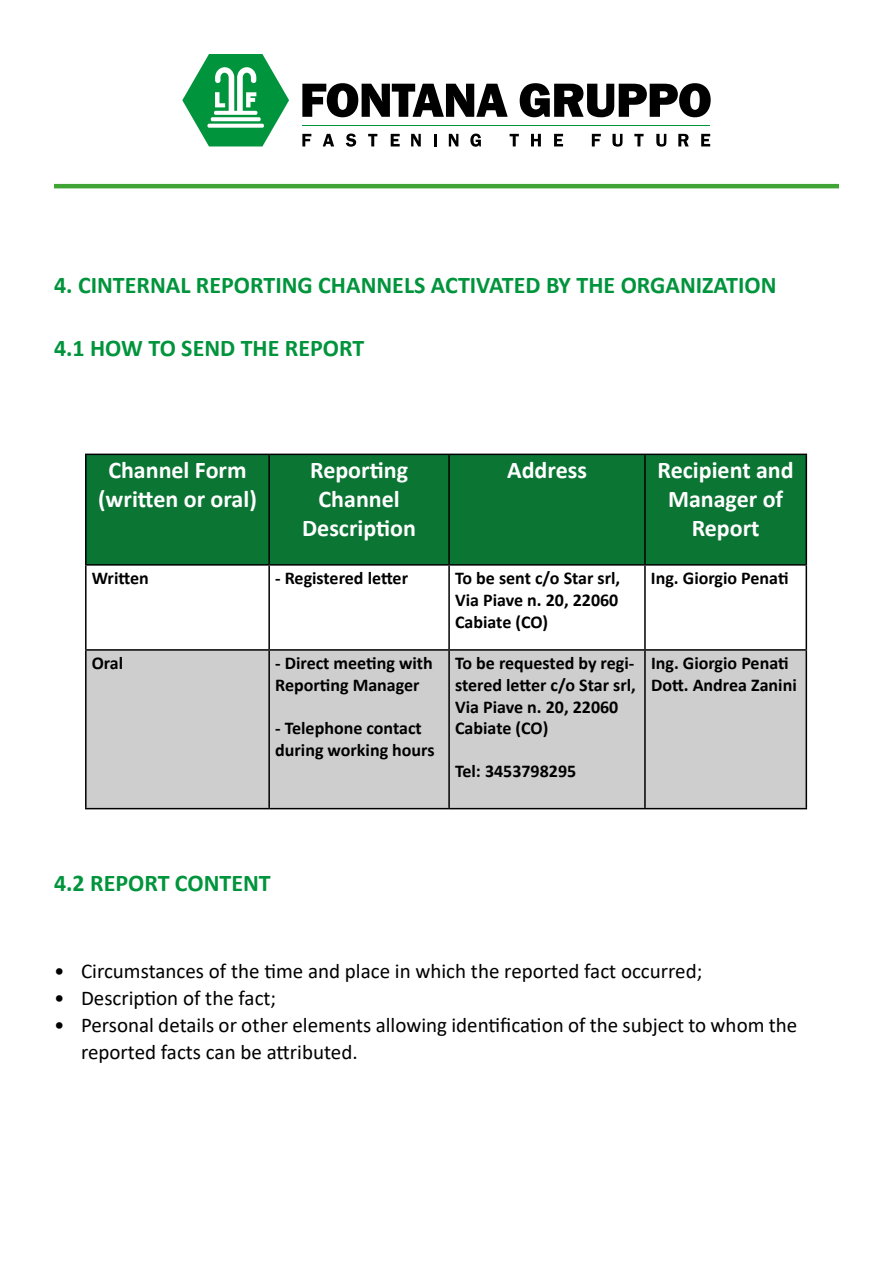
<style>
.page{position:relative;width:893px;height:1263px;background:#fff}
.page>*{position:absolute;margin:0;border:0;box-sizing:border-box;transform-origin:0 0}
.t1{font:700 24px "Calibri";color:#00943c}
.t2{font:700 24px/28.8px "Calibri";color:#fff;text-align:center}
.t3{font:21px/27px "Calibri";color:#000}
.t4{font:700 18px/21.6px "Calibri";color:#000}
</style>
<div class="page">
<hr style="left:54px;top:184px;width:785px;height:4px;background:#3fa535">
<svg style="left:182px;top:54px;width:107px;height:92px"></svg>
<svg style="left:302px;top:83px;width:206px;height:34px"></svg>
<svg style="left:520px;top:83px;width:191px;height:34px"></svg>
<hr style="left:302px;top:125px;width:408px;height:1px;background:#00943c">
<svg style="left:302px;top:134px;width:9px;height:12px"></svg>
<svg style="left:323px;top:134px;width:11px;height:12px"></svg>
<svg style="left:346px;top:134px;width:10px;height:13px"></svg>
<svg style="left:368px;top:134px;width:9px;height:12px"></svg>
<svg style="left:391px;top:134px;width:9px;height:12px"></svg>
<svg style="left:411px;top:134px;width:10px;height:12px"></svg>
<svg style="left:434px;top:134px;width:3px;height:12px"></svg>
<svg style="left:449px;top:134px;width:9px;height:12px"></svg>
<svg style="left:470px;top:134px;width:11px;height:13px"></svg>
<svg style="left:510px;top:134px;width:9px;height:12px"></svg>
<svg style="left:531px;top:134px;width:10px;height:12px"></svg>
<svg style="left:554px;top:134px;width:9px;height:12px"></svg>
<svg style="left:592px;top:134px;width:9px;height:12px"></svg>
<svg style="left:612px;top:134px;width:10px;height:13px"></svg>
<svg style="left:634px;top:134px;width:10px;height:12px"></svg>
<svg style="left:656px;top:134px;width:10px;height:13px"></svg>
<svg style="left:678px;top:134px;width:11px;height:12px"></svg>
<svg style="left:701px;top:134px;width:9px;height:12px"></svg>
<div style="left:86px;top:454px;width:183px;height:111px;background:#0b7534"></div>
<div style="left:270px;top:455px;width:536px;height:109px;background:#0b7534"></div>
<div style="left:87px;top:651px;width:719px;height:157px;background:#cecece"></div>
<hr style="left:269px;top:454px;width:180px;height:1px;background:#000">
<hr style="left:449px;top:454px;width:196px;height:1px;background:#000">
<hr style="left:448px;top:455px;width:2px;height:109px;background:#000">
<hr style="left:645px;top:454px;width:162px;height:1px;background:#000">
<hr style="left:644px;top:455px;width:2px;height:109px;background:#000">
<hr style="left:806px;top:455px;width:1px;height:109px;background:#000">
<hr style="left:85px;top:566px;width:2px;height:83px;background:#000">
<hr style="left:269px;top:564px;width:180px;height:2px;background:#000">
<hr style="left:268px;top:566px;width:2px;height:83px;background:#000">
<hr style="left:449px;top:564px;width:196px;height:2px;background:#000">
<hr style="left:448px;top:566px;width:2px;height:83px;background:#000">
<hr style="left:645px;top:564px;width:162px;height:2px;background:#000">
<hr style="left:644px;top:566px;width:2px;height:83px;background:#000">
<hr style="left:806px;top:566px;width:1px;height:83px;background:#000">
<hr style="left:85px;top:649px;width:184px;height:2px;background:#000">
<hr style="left:85px;top:651px;width:2px;height:157px;background:#000">
<hr style="left:269px;top:649px;width:180px;height:2px;background:#000">
<hr style="left:268px;top:651px;width:2px;height:157px;background:#000">
<hr style="left:449px;top:649px;width:196px;height:2px;background:#000">
<hr style="left:448px;top:651px;width:2px;height:157px;background:#000">
<hr style="left:645px;top:649px;width:162px;height:2px;background:#000">
<hr style="left:644px;top:651px;width:2px;height:157px;background:#000">
<hr style="left:806px;top:651px;width:1px;height:157px;background:#000">
<hr style="left:85px;top:808px;width:184px;height:1px;background:#000">
<hr style="left:269px;top:808px;width:180px;height:1px;background:#000">
<hr style="left:449px;top:808px;width:196px;height:1px;background:#000">
<hr style="left:645px;top:808px;width:162px;height:1px;background:#000">
<hr style="left:85px;top:454px;width:184px;height:1px;background:#000">
<hr style="left:85px;top:455px;width:2px;height:109px;background:#000">
<hr style="left:268px;top:455px;width:2px;height:109px;background:#000">
<hr style="left:85px;top:564px;width:184px;height:2px;background:#000">
<h1 class="t1" style="left:54px;top:268px;width:724px">4. CINTERNAL REPORTING CHANNELS ACTIVATED BY THE ORGANIZATION</h1>
<h1 class="t1" style="left:54px;top:331px;width:312px">4.1 HOW TO SEND THE REPORT</h1>
<h1 class="t2" style="left:98px;top:456px;width:160px">Channel Form (written or oral)</h1>
<h1 class="t2" style="left:302px;top:456px;width:115px">Reporting<br>Channel<br>Description</h1>
<h1 class="t2" style="left:507px;top:456px;width:81px">Address</h1>
<h1 class="t2" style="left:658px;top:456px;width:138px">Recipient and<br>Manager of<br>Report</h1>
<p class="t4" style="left:92px;top:567px;width:58px">Written</p>
<p class="t4" style="left:275px;top:567px;width:134px">- Registered letter</p>
<p class="t4" style="left:455px;top:567px;width:167px;text-align:justify">To be sent c/o Star srl, Via Piave n. 20, 22060<br>Cabiate (CO)</p>
<p class="t4" style="left:651px;top:567px;width:139px">Ing. Giorgio Penati</p>
<p class="t4" style="left:92px;top:652px;width:33px">Oral</p>
<p class="t4" style="left:275px;top:652px;width:159px">- Direct meeting with<br>Reporting Manager</p>
<p class="t4" style="left:275px;top:717px;width:161px">- Telephone contact during working hours</p>
<p class="t4" style="left:455px;top:652px;width:182px">To be requested by regi&shy;stered letter c/o Star srl,<br>Via Piave n. 20, 22060<br>Cabiate (CO)</p>
<p class="t4" style="left:455px;top:760px;width:123px">Tel: 3453798295</p>
<p class="t4" style="left:651px;top:652px;width:147px">Ing. Giorgio Penati<br>Dott. Andrea Zanini</p>
<h1 class="t1" style="left:54px;top:866px;width:218px">4.2 REPORT CONTENT</h1>
<p class="t3" style="left:54px;top:957px;width:650px">• Circumstances of the time and place in which the reported fact occurred;</p>
<p class="t3" style="left:54px;top:984px;width:224px">• Description of the fact;</p>
<p class="t3" style="left:81px;top:1011px;width:718px;text-indent:-27px">• Personal details or other elements allowing identification of the subject to whom the reported facts can be attributed.</p>
</div>
